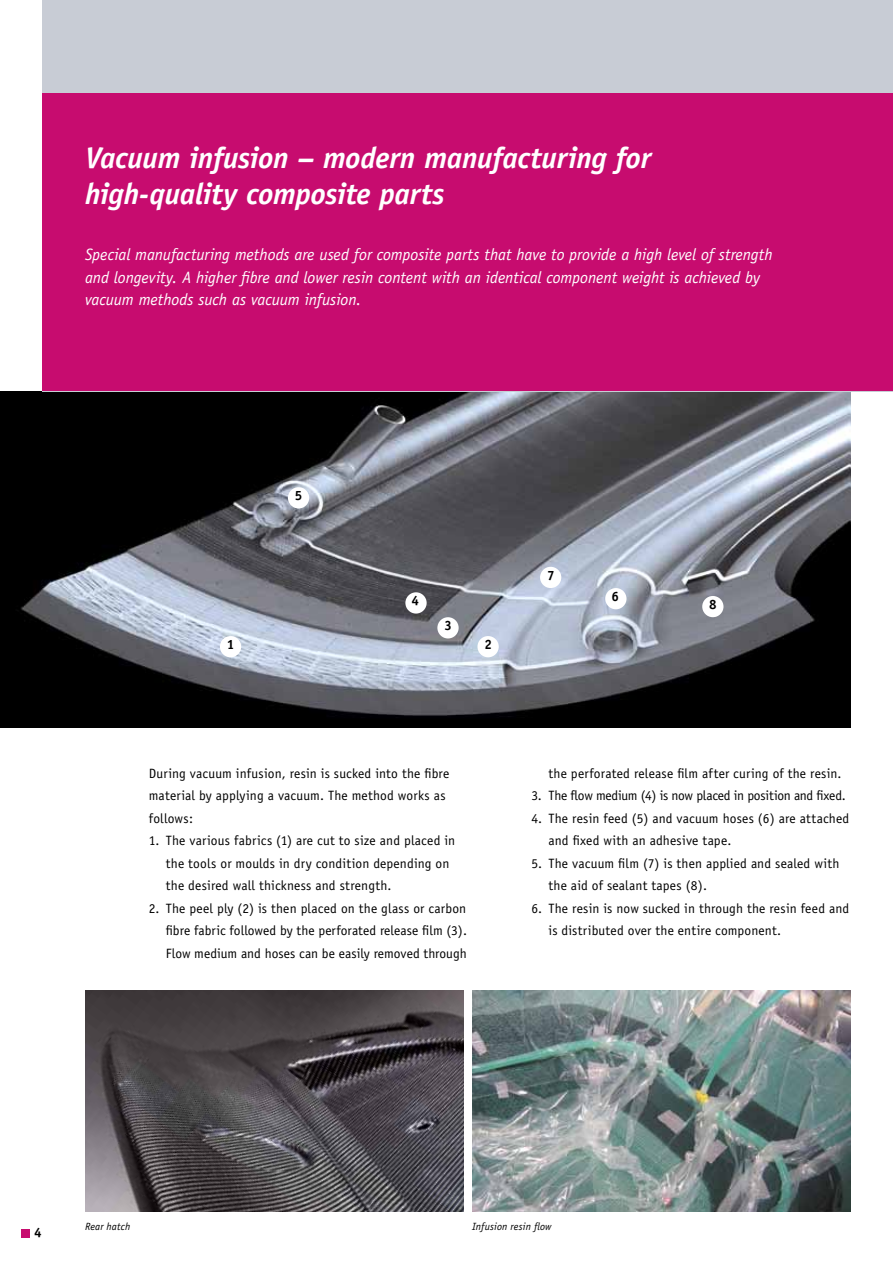
<style>
.page{position:relative;width:893px;height:1263px;background:#fff}
.page>*{position:absolute;margin:0;border:0;box-sizing:border-box;transform-origin:0 0}
.t1{font:italic 700 30px/36px "Officina Sans";letter-spacing:-.01em;color:#fff}
.t2{font:italic 16.5px/22.5px "Officina Sans";letter-spacing:-.005em;color:#fff}
.t3{font:13.5px/22.5px "Officina Sans";letter-spacing:.01em;color:#000}
.t4{font:13.5px "Officina Sans";letter-spacing:-.02em;color:#000}
.t5{font:700 13.5px "Officina Sans";color:#000}
.t6{font:italic 10.5px "Officina Sans";letter-spacing:.015em;color:#000}
</style>
<div class="page">
<img style="left:0;top:391px;width:850px;height:336px">
<div style="left:43px;top:0;width:850px;height:391px;background:#c8ccd5"></div>
<div style="left:43px;top:94px;width:850px;height:297px;background:#c70c6f"></div>
<div style="left:220px;top:636px;width:21px;height:21px;background:#fff;border-radius:50%"></div>
<div style="left:477px;top:636px;width:22px;height:21px;background:#fff;border-radius:50%"></div>
<div style="left:437px;top:617px;width:22px;height:21px;background:#fff;border-radius:50%"></div>
<div style="left:405px;top:592px;width:22px;height:21px;background:#fff;border-radius:50%"></div>
<div style="left:288px;top:487px;width:21px;height:21px;background:#fff;border-radius:50%"></div>
<div style="left:605px;top:588px;width:21px;height:21px;background:#fff;border-radius:50%"></div>
<div style="left:540px;top:567px;width:21px;height:21px;background:#fff;border-radius:50%"></div>
<div style="left:702px;top:596px;width:21px;height:21px;background:#fff;border-radius:50%"></div>
<img style="left:85px;top:991px;width:378px;height:221px">
<img style="left:472px;top:991px;width:378px;height:221px">
<div style="left:21px;top:1229px;width:9px;height:8px;background:#c70c6f"></div>
<h1 class="t1" style="left:85px;top:140px;width:568px">Vacuum infusion – modern manufacturing for high-quality composite parts</h1>
<p class="t2" style="left:85px;top:243px;width:689px">Special manufacturing methods are used for composite parts that have to provide a high level of strength and longevity. A higher fibre and lower resin content with an identical component weight is achieved by vacuum methods such as vacuum infusion.</p>
<p class="t5" style="left:295px;top:487px;width:9px">5</p>
<p class="t5" style="left:412px;top:592px;width:9px">4</p>
<p class="t5" style="left:444px;top:617px;width:9px">3</p>
<p class="t5" style="left:227px;top:636px;width:9px">1</p>
<p class="t5" style="left:484px;top:636px;width:9px">2</p>
<p class="t5" style="left:547px;top:566px;width:9px">7</p>
<p class="t5" style="left:611px;top:588px;width:9px">6</p>
<p class="t5" style="left:709px;top:596px;width:9px">8</p>
<p class="t3" style="left:149px;top:762px;width:302px">During vacuum infusion, resin is sucked into the fibre material by applying a vacuum. The method works as follows:</p>
<p class="t3" style="left:166px;top:829px;width:291px;text-indent:-17px">1. The various fabrics (1) are cut to size and placed in the tools or moulds in dry condition depending on the desired wall thickness and strength.</p>
<p class="t3" style="left:166px;top:897px;width:303px;text-align:justify;text-indent:-17px">2. The peel ply (2) is then placed on the glass or carbon fibre fabric followed by the perforated release film (3).<br>Flow medium and hoses can be easily removed through</p>
<p class="t3" style="left:548px;top:762px;width:294px">the perforated release film after curing of the resin.</p>
<p class="t4" style="left:531px;top:788px;width:316px">3. The flow medium (4) is now placed in position and fixed.</p>
<p class="t3" style="left:548px;top:807px;width:302px;text-indent:-17px">4. The resin feed (5) and vacuum hoses (6) are attached and fixed with an adhesive tape.</p>
<p class="t3" style="left:548px;top:852px;width:292px;text-indent:-17px">5. The vacuum film (7) is then applied and sealed with the aid of sealant tapes (8).</p>
<p class="t3" style="left:548px;top:897px;width:302px;text-indent:-17px">6. The resin is now sucked in through the resin feed and is distributed over the entire component.</p>
<p class="t5" style="left:34px;top:1224px;width:9px">4</p>
<p class="t6" style="left:85px;top:1221px;width:47px">Rear hatch</p>
<p class="t6" style="left:472px;top:1221px;width:81px">Infusion resin flow</p>
</div>
